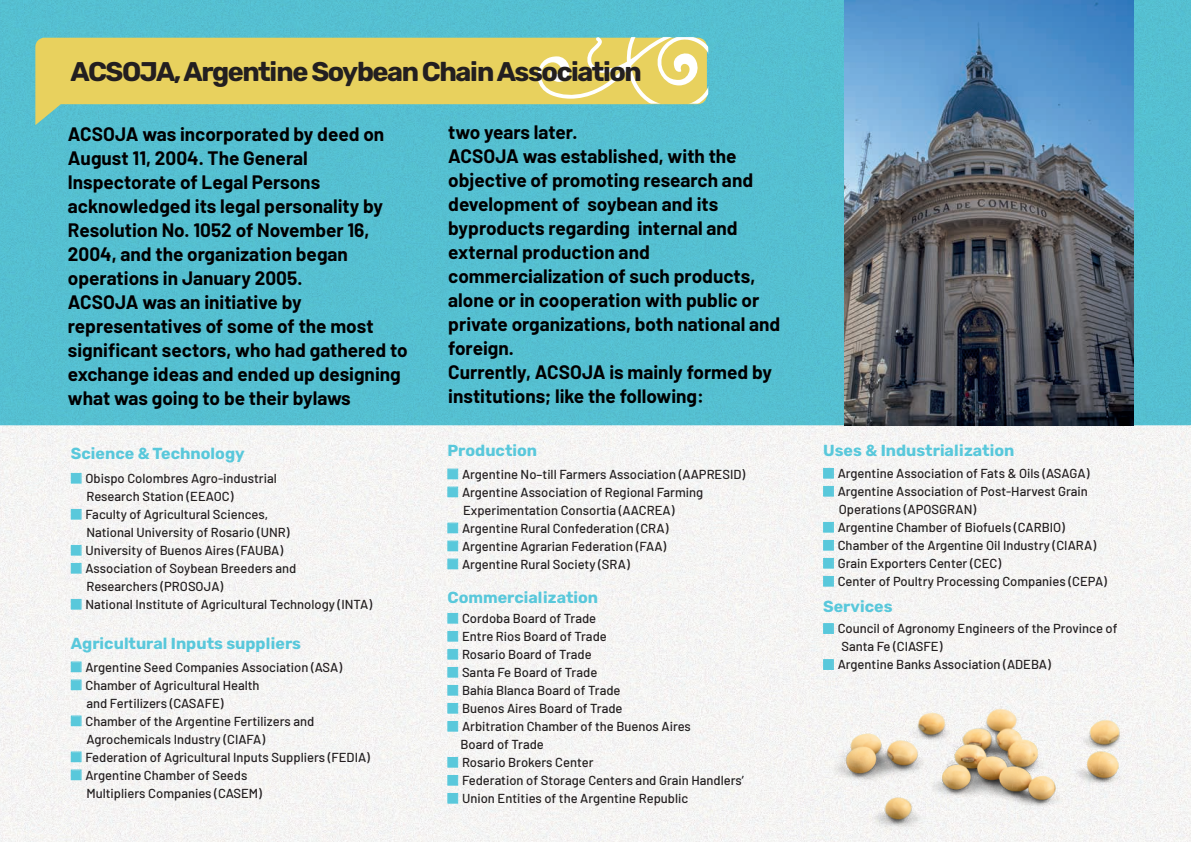
<style>
.page{position:relative;width:1191px;height:842px;background:#fff}
.page>*{position:absolute;margin:0;border:0;box-sizing:border-box;transform-origin:0 0}
.t1{font:300 27px "Rubik";letter-spacing:-.055em;color:#231f20}
.t2{font:700 19px/24px "Barlow";color:#000001}
.t3{font:300 16px "Rubik";color:#59c8db}
.t4{font:500 13px/18px "Barlow";color:#231f20}
.s1{color:#59c8db}
</style>
<div class="page">
<img style="left:0;top:0;width:1191px;height:842px">
<div style="left:71px;top:473px;width:11px;height:11px;border:1px solid #59c8db"></div>
<div style="left:71px;top:509px;width:11px;height:11px;border:1px solid #59c8db"></div>
<div style="left:71px;top:545px;width:11px;height:11px;border:1px solid #59c8db"></div>
<div style="left:71px;top:563px;width:11px;height:11px;border:1px solid #59c8db"></div>
<div style="left:71px;top:599px;width:11px;height:11px;border:1px solid #59c8db"></div>
<div style="left:71px;top:661px;width:11px;height:11px;border:1px solid #59c8db"></div>
<div style="left:71px;top:679px;width:11px;height:11px;border:1px solid #59c8db"></div>
<div style="left:71px;top:715px;width:11px;height:11px;border:1px solid #59c8db"></div>
<div style="left:71px;top:751px;width:11px;height:11px;border:1px solid #59c8db"></div>
<div style="left:71px;top:769px;width:11px;height:11px;border:1px solid #59c8db"></div>
<div style="left:447px;top:469px;width:11px;height:10px;border:1px solid #59c8db"></div>
<div style="left:447px;top:487px;width:11px;height:10px;border:1px solid #59c8db"></div>
<div style="left:447px;top:523px;width:11px;height:10px;border:1px solid #59c8db"></div>
<div style="left:447px;top:541px;width:11px;height:10px;border:1px solid #59c8db"></div>
<div style="left:447px;top:559px;width:11px;height:10px;border:1px solid #59c8db"></div>
<div style="left:447px;top:613px;width:11px;height:11px;border:1px solid #59c8db"></div>
<div style="left:447px;top:631px;width:11px;height:11px;border:1px solid #59c8db"></div>
<div style="left:447px;top:649px;width:11px;height:11px;border:1px solid #59c8db"></div>
<div style="left:447px;top:667px;width:11px;height:11px;border:1px solid #59c8db"></div>
<div style="left:447px;top:685px;width:11px;height:11px;border:1px solid #59c8db"></div>
<div style="left:447px;top:703px;width:11px;height:11px;border:1px solid #59c8db"></div>
<div style="left:447px;top:721px;width:11px;height:11px;border:1px solid #59c8db"></div>
<div style="left:447px;top:757px;width:11px;height:11px;border:1px solid #59c8db"></div>
<div style="left:447px;top:775px;width:11px;height:11px;border:1px solid #59c8db"></div>
<div style="left:447px;top:793px;width:11px;height:11px;border:1px solid #59c8db"></div>
<div style="left:823px;top:468px;width:11px;height:11px;border:1px solid #59c8db"></div>
<div style="left:823px;top:486px;width:11px;height:11px;border:1px solid #59c8db"></div>
<div style="left:823px;top:522px;width:11px;height:11px;border:1px solid #59c8db"></div>
<div style="left:823px;top:540px;width:11px;height:11px;border:1px solid #59c8db"></div>
<div style="left:823px;top:558px;width:11px;height:11px;border:1px solid #59c8db"></div>
<div style="left:823px;top:576px;width:11px;height:11px;border:1px solid #59c8db"></div>
<div style="left:823px;top:623px;width:11px;height:11px;border:1px solid #59c8db"></div>
<div style="left:823px;top:659px;width:11px;height:11px;border:1px solid #59c8db"></div>
<img style="left:845px;top:0;width:288px;height:426px">
<svg style="left:35px;top:38px;width:672px;height:87px;background:#c1cc7b"></svg>
<svg style="left:536px;top:37px;width:172px;height:79px;background:#d4d68d"></svg>
<img style="left:826px;top:683px;width:303px;height:156px">
<h1 class="t1" style="left:71px;top:56px;width:573px">ACSOJA, Argentine Soybean Chain Association</h1>
<p class="t2" style="left:68px;top:120px;width:341px">ACSOJA was incorporated by deed on August 11, 2004. The General Inspectorate of Legal Persons acknowledged its legal personality by Resolution No. 1052 of November 16, 2004, and the organization began operations in January 2005.<br>ACSOJA was an initiative by representatives of some of the most significant sectors, who had gathered to exchange ideas and ended up designing what was going to be their bylaws</p>
<p class="t3" style="left:71px;top:445px;width:175px">Science &amp; Technology</p>
<p class="t4" style="left:86px;top:468px;width:192px;text-indent:-16px"><span class="s1">■</span> Obispo Colombres Agro-industrial<br>Research Station (EEAOC)</p>
<p class="t4" style="left:86px;top:504px;width:205px;text-indent:-16px"><span class="s1">■</span> Faculty of Agricultural Sciences,<br>National University of Rosario (UNR)</p>
<p class="t4" style="left:71px;top:540px;width:214px"><span class="s1">■</span> University of Buenos Aires (FAUBA)</p>
<p class="t4" style="left:86px;top:558px;width:211px;text-indent:-16px"><span class="s1">■</span> Association of Soybean Breeders and<br>Researchers (PROSOJA)</p>
<p class="t4" style="left:71px;top:594px;width:303px"><span class="s1">■</span> National Institute of Agricultural Technology (INTA)</p>
<p class="t3" style="left:71px;top:634px;width:232px">Agricultural Inputs suppliers</p>
<p class="t4" style="left:71px;top:657px;width:273px"><span class="s1">■</span> Argentine Seed Companies Association (ASA)</p>
<p class="t4" style="left:86px;top:675px;width:175px;text-indent:-16px"><span class="s1">■</span> Chamber of Agricultural Health and Fertilizers (CASAFE)</p>
<p class="t4" style="left:86px;top:711px;width:229px;text-indent:-16px"><span class="s1">■</span> Chamber of the Argentine Fertilizers and<br>Agrochemicals Industry (CIAFA)</p>
<p class="t4" style="left:71px;top:747px;width:301px"><span class="s1">■</span> Federation of Agricultural Inputs Suppliers (FEDIA)</p>
<p class="t4" style="left:86px;top:765px;width:177px;text-indent:-16px"><span class="s1">■</span> Argentine Chamber of Seeds<br>Multipliers Companies (CASEM)</p>
<p class="t2" style="left:448px;top:119px;width:333px">two years later.<br>ACSOJA was established, with the objective of promoting research and development of soybean and its byproducts regarding internal and external production and commercialization of such products, alone or in cooperation with public or private organizations, both national and foreign.<br>Currently, ACSOJA is mainly formed by institutions; like the following:</p>
<p class="t3" style="left:447px;top:442px;width:91px">Production</p>
<p class="t4" style="left:447px;top:464px;width:299px"><span class="s1">■</span> Argentine No–till Farmers Association (AAPRESID)</p>
<p class="t4" style="left:463px;top:482px;width:242px;text-indent:-16px"><span class="s1">■</span> Argentine Association of Regional Farming<br>Experimentation Consortia (AACREA)</p>
<p class="t4" style="left:447px;top:518px;width:223px"><span class="s1">■</span> Argentine Rural Confederation (CRA)</p>
<p class="t4" style="left:447px;top:536px;width:220px"><span class="s1">■</span> Argentine Agrarian Federation (FAA)</p>
<p class="t4" style="left:447px;top:554px;width:184px"><span class="s1">■</span> Argentine Rural Society (SRA)</p>
<p class="t3" style="left:447px;top:588px;width:152px">Commercialization</p>
<p class="t4" style="left:447px;top:608px;width:150px"><span class="s1">■</span> Cordoba Board of Trade</p>
<p class="t4" style="left:447px;top:626px;width:161px"><span class="s1">■</span> Entre Rios Board of Trade</p>
<p class="t4" style="left:447px;top:644px;width:146px"><span class="s1">■</span> Rosario Board of Trade</p>
<p class="t4" style="left:447px;top:662px;width:151px"><span class="s1">■</span> Santa Fe Board of Trade</p>
<p class="t4" style="left:447px;top:680px;width:175px"><span class="s1">■</span> Bahía Blanca Board of Trade</p>
<p class="t4" style="left:447px;top:698px;width:177px"><span class="s1">■</span> Buenos Aires Board of Trade</p>
<p class="t4" style="left:460px;top:716px;width:232px;text-indent:-13px"><span class="s1">■</span> Arbitration Chamber of the Buenos Aires<br>Board of Trade</p>
<p class="t4" style="left:447px;top:752px;width:147px"><span class="s1">■</span> Rosario Brokers Center</p>
<p class="t4" style="left:447px;top:770px;width:298px"><span class="s1">■</span> Federation of Storage Centers and Grain Handlers’</p>
<p class="t4" style="left:447px;top:788px;width:242px"><span class="s1">■</span> Union Entities of the Argentine Republic</p>
<p class="t3" style="left:823px;top:441px;width:193px">Uses &amp; Industrialization</p>
<p class="t4" style="left:823px;top:463px;width:268px"><span class="s1">■</span> Argentine Association of Fats &amp; Oils (ASAGA)</p>
<p class="t4" style="left:838px;top:481px;width:251px;text-indent:-16px"><span class="s1">■</span> Argentine Association of Post-Harvest Grain<br>Operations (APOSGRAN)</p>
<p class="t4" style="left:823px;top:517px;width:243px"><span class="s1">■</span> Argentine Chamber of Biofuels (CARBIO)</p>
<p class="t4" style="left:823px;top:535px;width:274px"><span class="s1">■</span> Chamber of the Argentine Oil Industry (CIARA)</p>
<p class="t4" style="left:823px;top:553px;width:179px"><span class="s1">■</span> Grain Exporters Center (CEC)</p>
<p class="t4" style="left:823px;top:571px;width:285px"><span class="s1">■</span> Center of Poultry Processing Companies (CEPA)</p>
<p class="t3" style="left:823px;top:598px;width:71px">Services</p>
<p class="t4" style="left:841px;top:619px;width:277px;text-indent:-18px"><span class="s1">■</span> Council of Agronomy Engineers of the Province of<br>Santa Fe (CIASFE)</p>
<p class="t4" style="left:823px;top:655px;width:229px"><span class="s1">■</span> Argentine Banks Association (ADEBA)</p>
</div>
